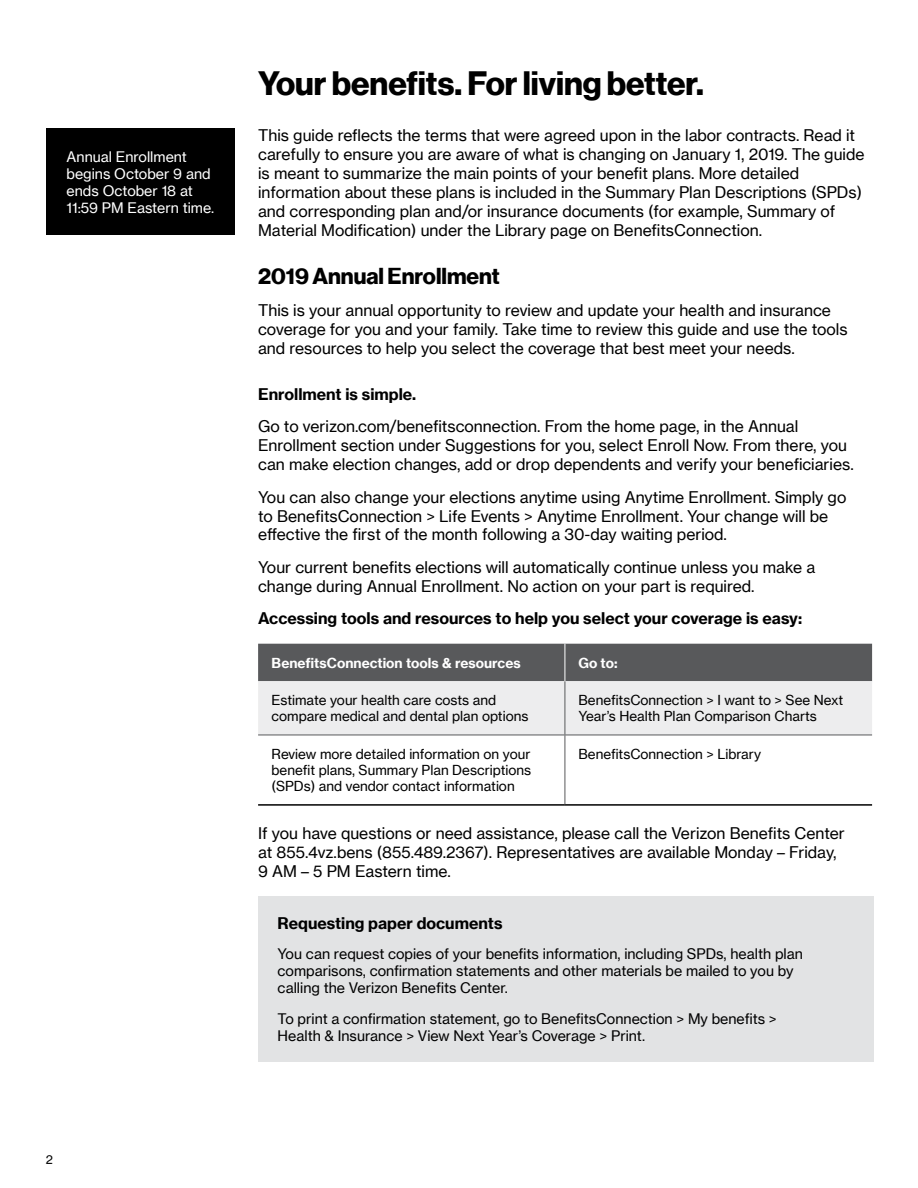
<style>
.page{position:relative;width:918px;height:1188px;background:#fff}
.page>*{position:absolute;margin:0;border:0;box-sizing:border-box;transform-origin:0 0}
.t1{font:33px "N Haas Grotesk DS Pro 75 Bd";color:#000}
.t2{font:22.5px "N Haas Grotesk DS Pro 75 Bd";color:#000}
.t3{font:15.75px/18.9px "N Haas Grotesk TX Pro 55 Rg";color:#000}
.t4{font:15.75px "N Haas Grotesk TX Pro 75 Bd";color:#000}
.t5{font:14.25px/17.1px "N Haas Grotesk TX Pro 55 Rg";color:#000}
.t6{font:14.25px/17.1px "N Haas Grotesk TX Pro 55 Rg";color:#fff}
.t7{font:13.5px/16.2px "N Haas Grotesk TX Pro 55 Rg";color:#000}
.t8{font:13.5px "N Haas Grotesk TX Pro 75 Bd";color:#fff}
.t9{font:12px "N Haas Grotesk TX Pro 55 Rg";color:#000}
</style>
<div class="page">
<svg style="left:258px;top:644px;width:614px;height:91px;background:#afafb1"></svg>
<hr style="left:258px;top:804px;width:307px;height:2px;background:#000">
<hr style="left:565px;top:804px;width:307px;height:2px;background:#000">
<hr style="left:565px;top:735px;width:1px;height:69px;background:#58595b">
<hr style="left:565px;top:681px;width:1px;height:54px;background:#58595b">
<hr style="left:258px;top:735px;width:307px;height:1px;background:#58595b">
<hr style="left:565px;top:735px;width:307px;height:1px;background:#58595b">
<hr style="left:565px;top:644px;width:1px;height:37px;background:#fff">
<div style="left:258px;top:896px;width:615px;height:165px;background:#e2e3e4"></div>
<div style="left:46px;top:129px;width:189px;height:106px;background:#000"></div>
<p class="t6" style="left:67px;top:148px;width:149px">Annual Enrollment begins October 9 and ends October 18 at<br>11:59 PM Eastern time.</p>
<p class="t9" style="left:46px;top:1152px;width:9px">2</p>
<h1 class="t1" style="left:258px;top:64px;width:447px">Your benefits. For living better.</h1>
<p class="t3" style="left:258px;top:126px;width:608px">This guide reflects the terms that were agreed upon in the labor contracts. Read it carefully to ensure you are aware of what is changing on January 1, 2019. The guide is meant to summarize the main points of your benefit plans. More detailed information about these plans is included in the Summary Plan Descriptions (SPDs) and corresponding plan and/or insurance documents (for example, Summary of Material Modification) under the Library page on BenefitsConnection.</p>
<h2 class="t2" style="left:258px;top:263px;width:243px">2019 Annual Enrollment</h2>
<p class="t3" style="left:258px;top:301px;width:591px">This is your annual opportunity to review and update your health and insurance coverage for you and your family. Take time to review this guide and use the tools and resources to help you select the coverage that best meet your needs.</p>
<p class="t4" style="left:258px;top:384px;width:160px">Enrollment is simple.</p>
<p class="t3" style="left:258px;top:417px;width:597px">Go to verizon.com/benefitsconnection. From the home page, in the Annual<br>Enrollment section under Suggestions for you, select Enroll Now. From there, you can make election changes, add or drop dependents and verify your beneficiaries.</p>
<p class="t3" style="left:258px;top:487px;width:590px">You can also change your elections anytime using Anytime Enrollment. Simply go to BenefitsConnection &gt; Life Events &gt; Anytime Enrollment. Your change will be effective the first of the month following a 30-day waiting period.</p>
<p class="t3" style="left:258px;top:558px;width:559px">Your current benefits elections will automatically continue unless you make a change during Annual Enrollment. No action on your part is required.</p>
<p class="t4" style="left:258px;top:608px;width:546px">Accessing tools and resources to help you select your coverage is easy:</p>
<p class="t8" style="left:272px;top:654px;width:251px">BenefitsConnection tools &amp; resources</p>
<p class="t8" style="left:578px;top:654px;width:41px">Go to:</p>
<p class="t7" style="left:272px;top:692px;width:258px">Estimate your health care costs and compare medical and dental plan options</p>
<p class="t7" style="left:578px;top:692px;width:266px">BenefitsConnection &gt; I want to &gt; See Next<br>Year’s Health Plan Comparison Charts</p>
<p class="t7" style="left:272px;top:746px;width:261px;text-align:justify">Review more detailed information on your benefit plans, Summary Plan Descriptions (SPDs) and vendor contact information</p>
<p class="t7" style="left:578px;top:746px;width:184px">BenefitsConnection &gt; Library</p>
<p class="t3" style="left:258px;top:824px;width:588px">If you have questions or need assistance, please call the Verizon Benefits Center at 855.4vz.bens (855.489.2367). Representatives are available Monday – Friday,<br>9 AM – 5 PM Eastern time.</p>
<p class="t4" style="left:278px;top:913px;width:226px">Requesting paper documents</p>
<p class="t5" style="left:278px;top:945px;width:527px">You can request copies of your benefits information, including SPDs, health plan comparisons, confirmation statements and other materials be mailed to you by calling the Verizon Benefits Center.</p>
<p class="t5" style="left:278px;top:1010px;width:501px">To print a confirmation statement, go to BenefitsConnection &gt; My benefits &gt;<br>Health &amp; Insurance &gt; View Next Year’s Coverage &gt; Print.</p>
</div>
